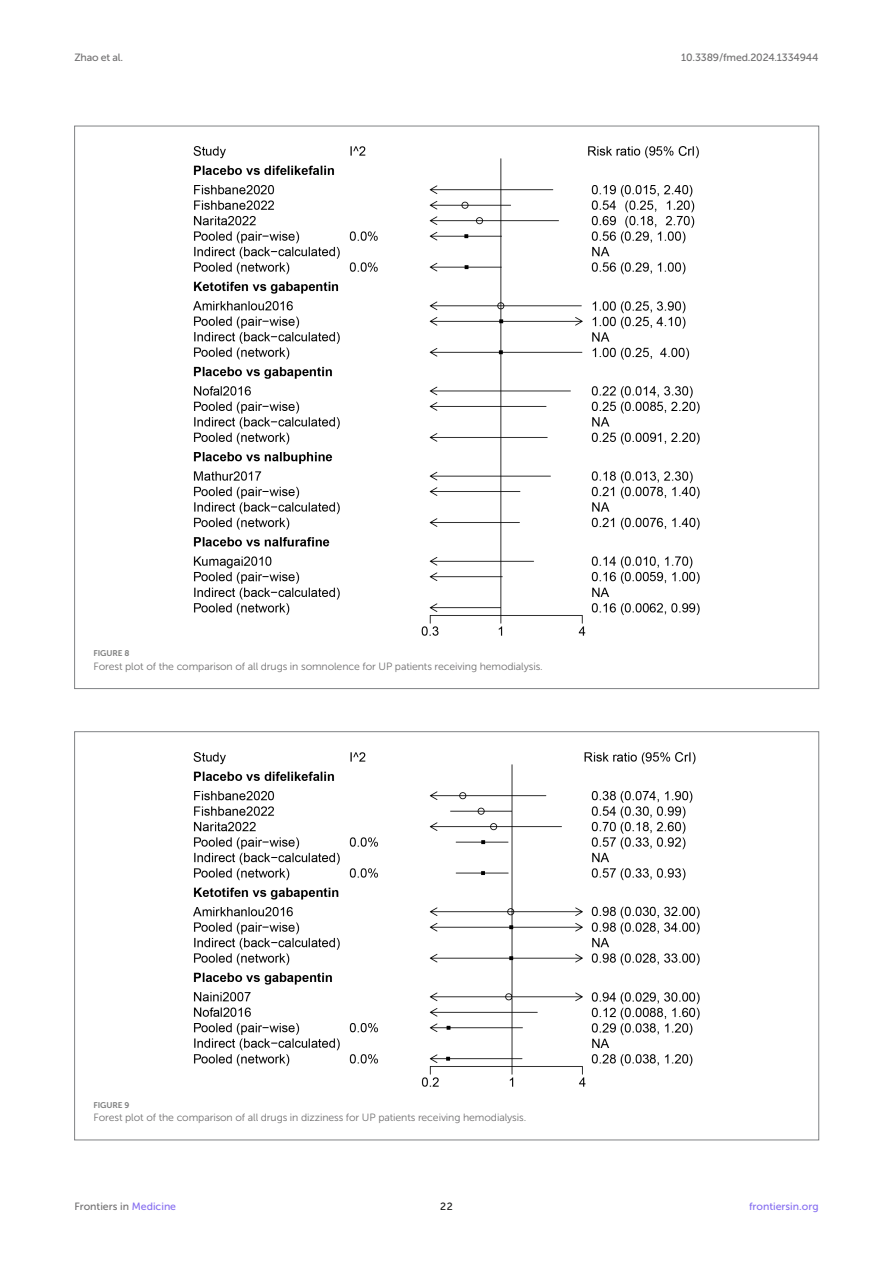
<style>
.page{position:relative;width:893px;height:1263px;background:#fff}
.page>*{position:absolute;margin:0;border:0;box-sizing:border-box;transform-origin:0 0}
.FIG_LEG{font:10.5px "Museo Sans 300";letter-spacing:-.01em;color:#706f70}
.t1{font:10.5px "Museo Sans 500";letter-spacing:-.015em;color:#706f70}
.t2{font:10.5px "Museo Sans 500";color:#856df0}
.t3{font:10.5px "Museo Sans 500";color:#1b1c1b}
.FIG_HD{font:8.25px "Museo Sans 700";letter-spacing:-.01em;color:#7e7f7f}
.s1{color:#856df0}
</style>
<div class="page">
<img style="left:193px;top:146px;width:507px;height:490px">
<img style="left:193px;top:752px;width:507px;height:335px">
<p class="t1" style="left:74px;top:51px;width:50px">Zhao et al.</p>
<p class="t1" style="left:681px;top:51px;width:139px">10.3389/fmed.2024.1334944</p>
<p class="FIG_HD" style="left:94px;top:649px;width:37px">FIGURE 8</p>
<p class="FIG_LEG" style="left:94px;top:660px;width:451px">Forest plot of the comparison of all drugs in somnolence for UP patients receiving hemodialysis.</p>
<p class="FIG_HD" style="left:94px;top:1100px;width:37px">FIGURE 9</p>
<p class="FIG_LEG" style="left:94px;top:1112px;width:434px">Forest plot of the comparison of all drugs in dizziness for UP patients receiving hemodialysis.</p>
<p class="t1" style="left:74px;top:1200px;width:103px">Frontiers in <span class="s1">Medicine</span></p>
<p class="t3" style="left:440px;top:1200px;width:14px">22</p>
<p class="t2" style="left:749px;top:1200px;width:71px">frontiersin.org</p>
</div>
